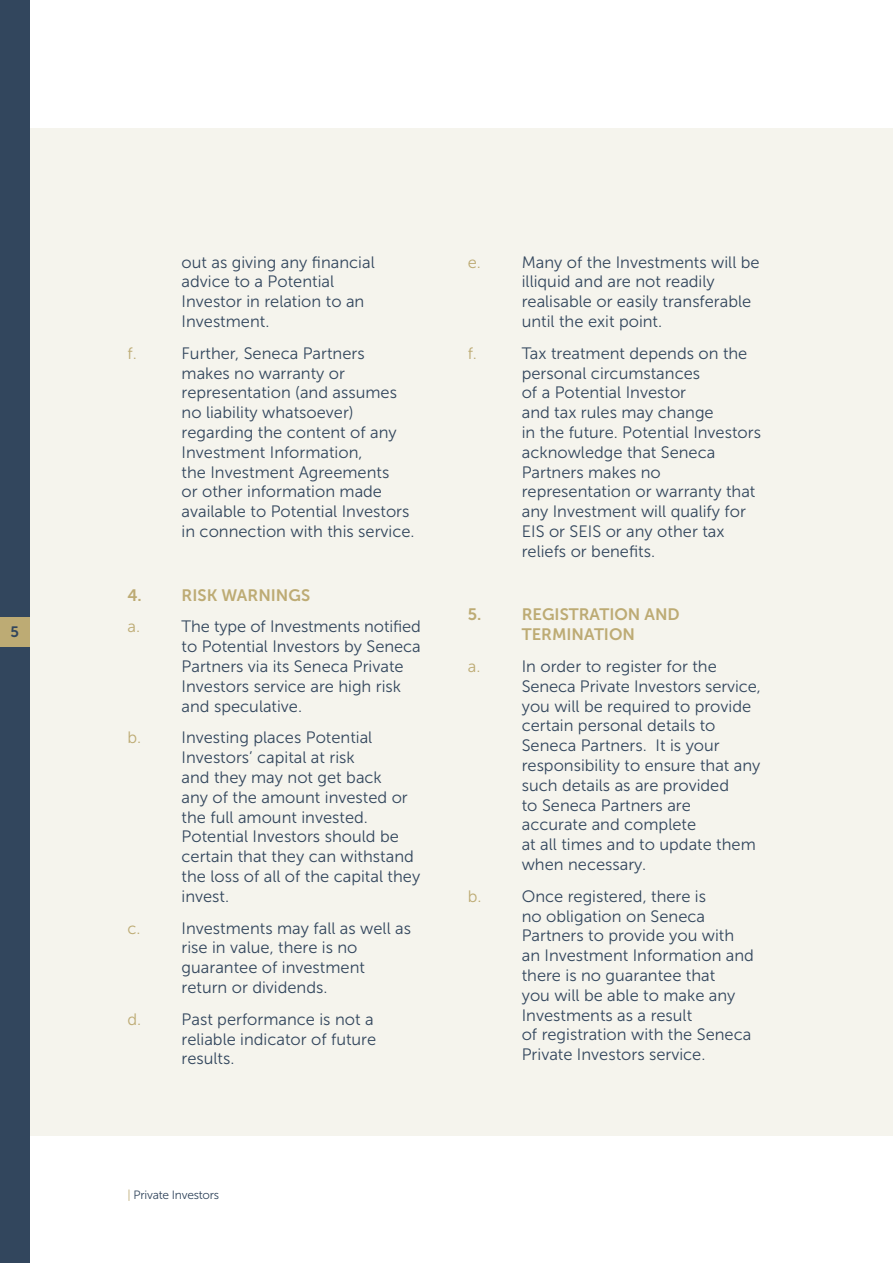
<style>
.page{position:relative;width:893px;height:1263px;background:#fff}
.page>*{position:absolute;margin:0;border:0;box-sizing:border-box;transform-origin:0 0}
.t1{font:16.5px/19.8px "Museo Sans 300";color:#32465d}
.t2{font:16.5px/19.8px "Museo Sans 700";color:#bdab74}
.t3{font:16.5px "Museo Sans 300";color:#bdab74}
.t4{font:15px "Museo Sans 700";color:#32465d}
.t5{font:12px "Museo Sans 300";letter-spacing:-.02em;color:#32465d}
.s1{color:#bdab74}
</style>
<div class="page">
<div style="left:0;top:128px;width:893px;height:1007px;background:#f5f4ed"></div>
<div style="left:0;top:0;width:30px;height:1263px;background:#32465d"></div>
<div style="left:0;top:617px;width:30px;height:29px;background:#bdab74"></div>
<p class="t4" style="left:11px;top:624px;width:10px">5</p>
<p class="t1" style="left:182px;top:252px;width:195px">out as giving any financial advice to a Potential<br>Investor in relation to an<br>Investment.</p>
<p class="t3" style="left:128px;top:344px;width:11px">f.</p>
<p class="t1" style="left:182px;top:343px;width:235px">Further, Seneca Partners makes no warranty or representation (and assumes no liability whatsoever) regarding the content of any<br>Investment Information,<br>the Investment Agreements<br>or other information made available to Potential Investors in connection with this service.</p>
<p class="t2" style="left:128px;top:585px;width:16px">4.</p>
<p class="t2" style="left:182px;top:585px;width:130px">RISK WARNINGS</p>
<p class="t3" style="left:128px;top:618px;width:14px">a.</p>
<p class="t1" style="left:182px;top:617px;width:241px">The type of Investments notified to Potential Investors by Seneca<br>Partners via its Seneca Private<br>Investors service are high risk and speculative.</p>
<p class="t3" style="left:128px;top:729px;width:15px">b.</p>
<p class="t1" style="left:182px;top:728px;width:240px">Investing places Potential<br>Investors’ capital at risk<br>and they may not get back<br>any of the amount invested or the full amount invested.<br>Potential Investors should be certain that they can withstand the loss of all of the capital they invest.</p>
<p class="t3" style="left:128px;top:919px;width:15px">c.</p>
<p class="t1" style="left:182px;top:918px;width:231px">Investments may fall as well as rise in value, there is no guarantee of investment return or dividends.</p>
<p class="t3" style="left:128px;top:1010px;width:15px">d.</p>
<p class="t1" style="left:182px;top:1009px;width:196px">Past performance is not a reliable indicator of future results.</p>
<p class="t3" style="left:468px;top:253px;width:15px">e.</p>
<p class="t1" style="left:522px;top:252px;width:239px">Many of the Investments will be illiquid and are not readily realisable or easily transferable until the exit point.</p>
<p class="t3" style="left:468px;top:344px;width:11px">f.</p>
<p class="t1" style="left:522px;top:343px;width:241px">Tax treatment depends on the personal circumstances<br>of a Potential Investor<br>and tax rules may change<br>in the future. Potential Investors acknowledge that Seneca<br>Partners makes no representation or warranty that any Investment will qualify for<br>EIS or SEIS or any other tax reliefs or benefits.</p>
<p class="t2" style="left:468px;top:605px;width:15px">5.</p>
<p class="t2" style="left:522px;top:605px;width:160px">REGISTRATION AND<br>TERMINATION</p>
<p class="t3" style="left:468px;top:657px;width:14px">a.</p>
<p class="t1" style="left:522px;top:656px;width:240px">In order to register for the<br>Seneca Private Investors service, you will be required to provide certain personal details to<br>Seneca Partners. It is your responsibility to ensure that any such details as are provided<br>to Seneca Partners are<br>accurate and complete<br>at all times and to update them when necessary.</p>
<p class="t3" style="left:468px;top:887px;width:15px">b.</p>
<p class="t1" style="left:522px;top:886px;width:234px">Once registered, there is<br>no obligation on Seneca<br>Partners to provide you with an Investment Information and there is no guarantee that<br>you will be able to make any<br>Investments as a result<br>of registration with the Seneca<br>Private Investors service.</p>
<p class="t5" style="left:128px;top:1188px;width:93px"><span class="s1">|</span> Private Investors</p>
</div>
